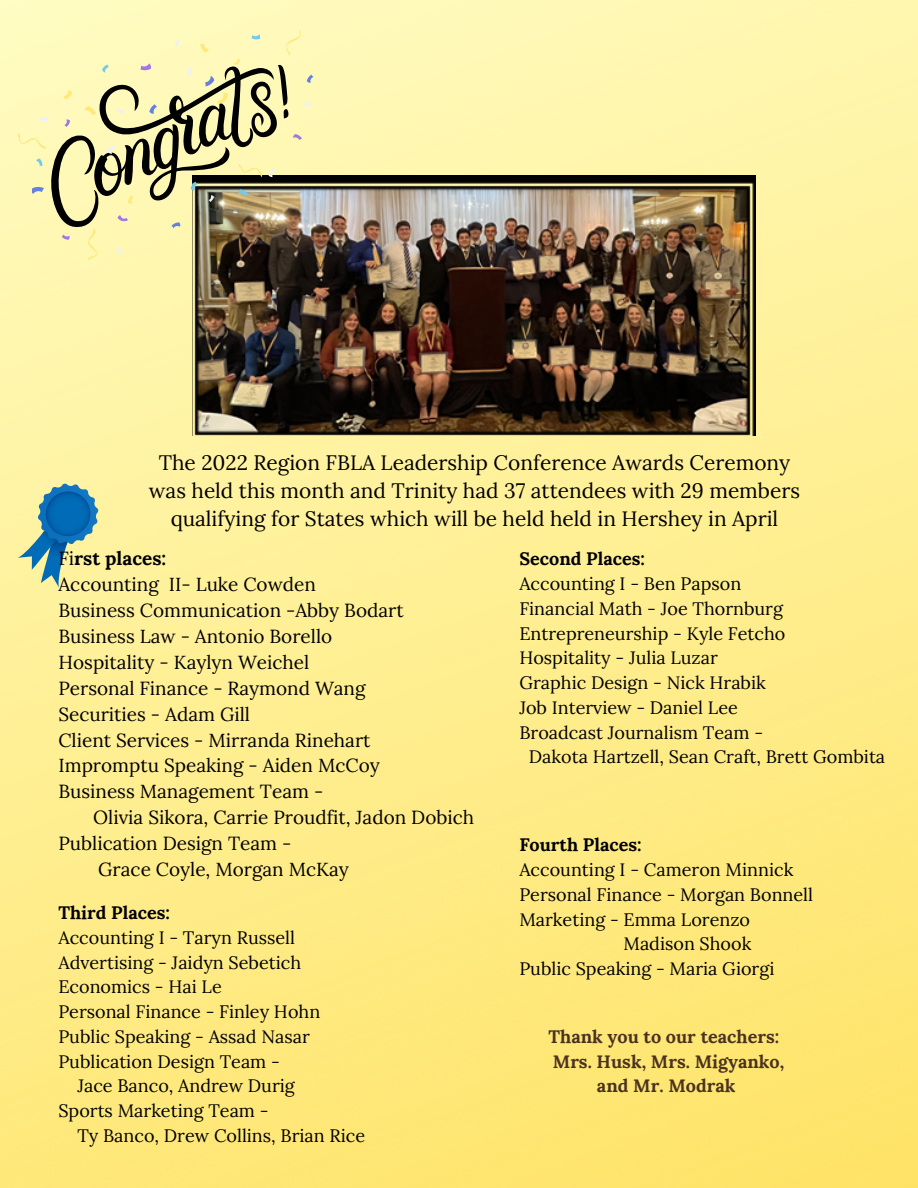
<style>
.page{position:relative;width:918px;height:1188px;background:#fff}
.page>*{position:absolute;margin:0;border:0;box-sizing:border-box;transform-origin:0 0}
.t1{font:20.85px/28.2px "Lora";color:#000;text-align:center}
.t2{font:18.9px "Lora";color:#000}
.t3{font:700 18.9px "Lora";color:#000}
.t4{font:18px "Lora";color:#000}
.t5{font:700 18px/24.8px "Lora";color:#4a3220;text-align:center}
.t6{font:700 18px "Lora";color:#000}
.s1{font-weight:400}
</style>
<div class="page">
<img style="left:0;top:0;width:918px;height:1188px">
<img style="left:193px;top:175px;width:562px;height:260px">
<svg style="left:16px;top:29px;width:299px;height:232px;background:#cec895"></svg>
<svg style="left:15px;top:473px;width:94px;height:118px;background:#aac4a8"></svg>
<p class="t1" style="left:149px;top:448px;width:653px">The 2022 Region FBLA Leadership Conference Awards Ceremony was held this month and Trinity had 37 attendees with 29 members qualifying for States which will be held held in Hershey in April</p>
<p class="t6" style="left:519px;top:547px;width:127px">Second Places:</p>
<p class="t4" style="left:519px;top:572px;width:223px">Accounting I - Ben Papson</p>
<p class="t4" style="left:519px;top:597px;width:265px">Financial Math - Joe Thornburg</p>
<p class="t4" style="left:519px;top:622px;width:268px">Entrepreneurship - Kyle Fetcho</p>
<p class="t4" style="left:519px;top:646px;width:200px">Hospitality - Julia Luzar</p>
<p class="t4" style="left:519px;top:671px;width:248px">Graphic Design - Nick Hrabik</p>
<p class="t4" style="left:519px;top:696px;width:220px">Job Interview - Daniel Lee</p>
<p class="t4" style="left:519px;top:721px;width:245px">Broadcast Journalism Team -</p>
<p class="t4" style="left:529px;top:745px;width:358px">Dakota Hartzell, Sean Craft, Brett Gombita</p>
<p class="t3" style="left:58px;top:546px;width:109px"><span class="s1">Fi</span>rst places:</p>
<p class="t2" style="left:58px;top:572px;width:259px">Accounting II- Luke Cowden</p>
<p class="t2" style="left:58px;top:598px;width:347px">Business Communication -Abby Bodart</p>
<p class="t2" style="left:58px;top:624px;width:275px">Business Law - Antonio Borello</p>
<p class="t2" style="left:58px;top:650px;width:252px">Hospitality - Kaylyn Weichel</p>
<p class="t2" style="left:58px;top:676px;width:309px">Personal Finance - Raymond Wang</p>
<p class="t2" style="left:58px;top:702px;width:193px">Securities - Adam Gill</p>
<p class="t2" style="left:58px;top:728px;width:314px">Client Services - Mirranda Rinehart</p>
<p class="t2" style="left:58px;top:753px;width:323px">Impromptu Speaking - Aiden McCoy</p>
<p class="t2" style="left:58px;top:779px;width:266px">Business Management Team -</p>
<p class="t2" style="left:93px;top:805px;width:382px">Olivia Sikora, Carrie Proudfit, Jadon Dobich</p>
<p class="t2" style="left:58px;top:831px;width:234px">Publication Design Team -</p>
<p class="t2" style="left:98px;top:857px;width:252px">Grace Coyle, Morgan McKay</p>
<p class="t6" style="left:519px;top:833px;width:124px">Fourth Places:</p>
<p class="t4" style="left:519px;top:858px;width:275px">Accounting I - Cameron Minnick</p>
<p class="t4" style="left:519px;top:883px;width:295px">Personal Finance - Morgan Bonnell</p>
<p class="t4" style="left:519px;top:908px;width:232px">Marketing - Emma Lorenzo</p>
<p class="t4" style="left:624px;top:932px;width:129px">Madison Shook</p>
<p class="t4" style="left:519px;top:957px;width:257px">Public Speaking - Maria Giorgi</p>
<p class="t6" style="left:58px;top:901px;width:113px">Third Places:</p>
<p class="t4" style="left:58px;top:926px;width:238px">Accounting I - Taryn Russell</p>
<p class="t4" style="left:58px;top:951px;width:244px">Advertising - Jaidyn Sebetich</p>
<p class="t4" style="left:58px;top:975px;width:165px">Economics - Hai Le</p>
<p class="t4" style="left:58px;top:1000px;width:263px">Personal Finance - Finley Hohn</p>
<p class="t4" style="left:58px;top:1025px;width:253px">Public Speaking - Assad Nasar</p>
<p class="t4" style="left:58px;top:1050px;width:223px">Publication Design Team -</p>
<p class="t4" style="left:77px;top:1074px;width:219px">Jace Banco, Andrew Durig</p>
<p class="t4" style="left:58px;top:1099px;width:212px">Sports Marketing Team -</p>
<p class="t4" style="left:77px;top:1124px;width:289px">Ty Banco, Drew Collins, Brian Rice</p>
<p class="t5" style="left:548px;top:1024px;width:237px">Thank you to our teachers:<br>Mrs. Husk, Mrs. Migyanko, and Mr. Modrak</p>
</div>
